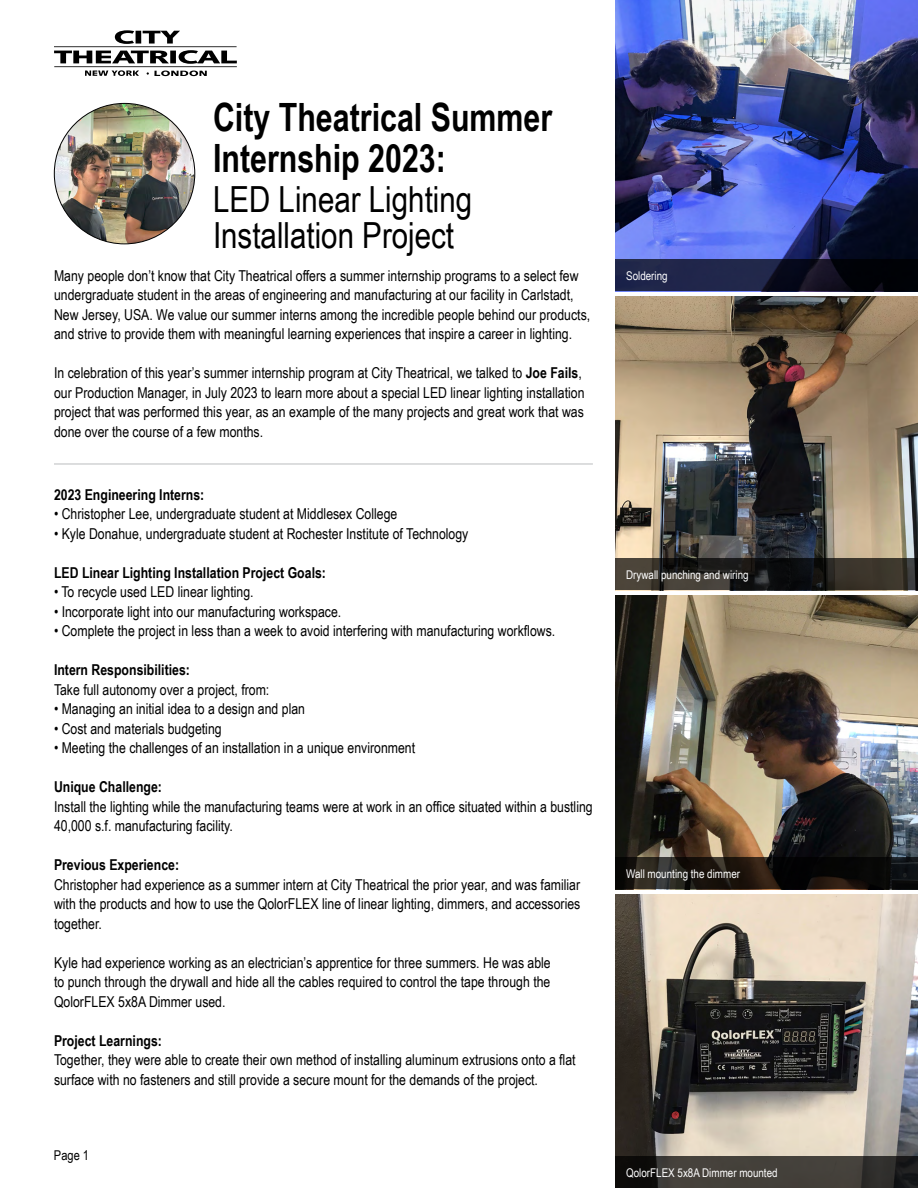
<style>
.page{position:relative;width:918px;height:1188px;background:#fff}
.page>*{position:absolute;margin:0;border:0;box-sizing:border-box;transform-origin:0 0}
.t1{font:700 39px/40.5px "Arial Narrow";color:#000;scale:.95 1}
.t2{font:36px/36px "Arial Narrow";color:#000}
.t3{font:15px/19.5px "Arial Narrow";color:#000}
.t4{font:700 15px "Arial Narrow";color:#000}
.t5{font:13.5px "Arial Narrow";color:#000}
.t6{font:12px "Arial Narrow";color:#fff}
.s1{font-weight:700}
</style>
<div class="page">
<svg style="left:54px;top:30px;width:183px;height:46px"></svg>
<img style="left:54px;top:103px;width:141px;height:141px;border-radius:70px">
<img style="left:616px;top:297px;width:302px;height:262px">
<svg style="left:616px;top:559px;width:302px;height:31px;background:#2b2823"></svg>
<img style="left:616px;top:0;width:302px;height:260px">
<svg style="left:616px;top:260px;width:302px;height:31px;background:#14172f"></svg>
<img style="left:616px;top:596px;width:302px;height:262px">
<svg style="left:616px;top:858px;width:302px;height:31px;background:#171310"></svg>
<img style="left:616px;top:895px;width:302px;height:262px">
<svg style="left:616px;top:1157px;width:302px;height:31px;background:#36332f"></svg>
<hr style="left:54px;top:463px;width:539px;height:2px;background:#d1d3d4">
<h1 class="t1" style="left:213px;top:96px;width:359px">City Theatrical Summer<br>Internship 2023:</h1>
<h2 class="t2" style="left:213px;top:180px;width:261px">LED Linear Lighting<br>Installation Project</h2>
<p class="t3" style="left:54px;top:265px;width:538px">Many people don’t know that City Theatrical offers a summer internship programs to a select few undergraduate student in the areas of engineering and manufacturing at our facility in Carlstadt, New Jersey, USA. We value our summer interns among the incredible people behind our products, and strive to provide them with meaningful learning experiences that inspire a career in lighting.</p>
<p class="t3" style="left:54px;top:363px;width:532px">In celebration of this year’s summer internship program at City Theatrical, we talked to <span class="s1">Joe Fails</span>, our Production Manager, in July 2023 to learn more about a special LED linear lighting installation project that was performed this year, as an example of the many projects and great work that was done over the course of a few months.</p>
<p class="t4" style="left:54px;top:483px;width:152px">2023 Engineering Interns:</p>
<p class="t3" style="left:54px;top:504px;width:345px">• Christopher Lee, undergraduate student at Middlesex College</p>
<p class="t3" style="left:54px;top:523px;width:416px">• Kyle Donahue, undergraduate student at Rochester Institute of Technology</p>
<p class="t4" style="left:54px;top:561px;width:274px">LED Linear Lighting Installation Project Goals:</p>
<p class="t3" style="left:54px;top:582px;width:201px">• To recycle used LED linear lighting.</p>
<p class="t3" style="left:54px;top:601px;width:289px">• Incorporate light into our manufacturing workspace.</p>
<p class="t3" style="left:54px;top:621px;width:503px">• Complete the project in less than a week to avoid interfering with manufacturing workflows.</p>
<p class="t4" style="left:54px;top:658px;width:138px">Intern Responsibilities:</p>
<p class="t3" style="left:54px;top:679px;width:217px">Take full autonomy over a project, from:</p>
<p class="t3" style="left:54px;top:699px;width:253px">• Managing an initial idea to a design and plan</p>
<p class="t3" style="left:54px;top:718px;width:169px">• Cost and materials budgeting</p>
<p class="t3" style="left:54px;top:738px;width:363px">• Meeting the challenges of an installation in a unique environment</p>
<p class="t4" style="left:54px;top:775px;width:109px">Unique Challenge:</p>
<p class="t3" style="left:54px;top:796px;width:540px">Install the lighting while the manufacturing teams were at work in an office situated within a bustling<br>40,000 s.f. manufacturing facility.</p>
<p class="t4" style="left:54px;top:853px;width:127px">Previous Experience:</p>
<p class="t3" style="left:54px;top:874px;width:528px;text-align:justify">Christopher had experience as a summer intern at City Theatrical the prior year, and was familiar with the products and how to use the QolorFLEX line of linear lighting, dimmers, and accessories together.</p>
<p class="t3" style="left:54px;top:952px;width:498px;text-align:justify">Kyle had experience working as an electrician’s apprentice for three summers. He was able to punch through the drywall and hide all the cables required to control the tape through the QolorFLEX 5x8A Dimmer used.</p>
<p class="t4" style="left:54px;top:1029px;width:109px">Project Learnings:</p>
<p class="t3" style="left:54px;top:1050px;width:523px">Together, they were able to create their own method of installing aluminum extrusions onto a flat surface with no fasteners and still provide a secure mount for the demands of the project.</p>
<p class="t5" style="left:54px;top:1145px;width:37px">Page 1</p>
<p class="t6" style="left:626px;top:267px;width:43px">Soldering</p>
<p class="t6" style="left:626px;top:566px;width:124px">Drywall punching and wiring</p>
<p class="t6" style="left:626px;top:865px;width:115px">Wall mounting the dimmer</p>
<p class="t6" style="left:626px;top:1164px;width:153px">QolorFLEX 5x8A Dimmer mounted</p>
</div>
